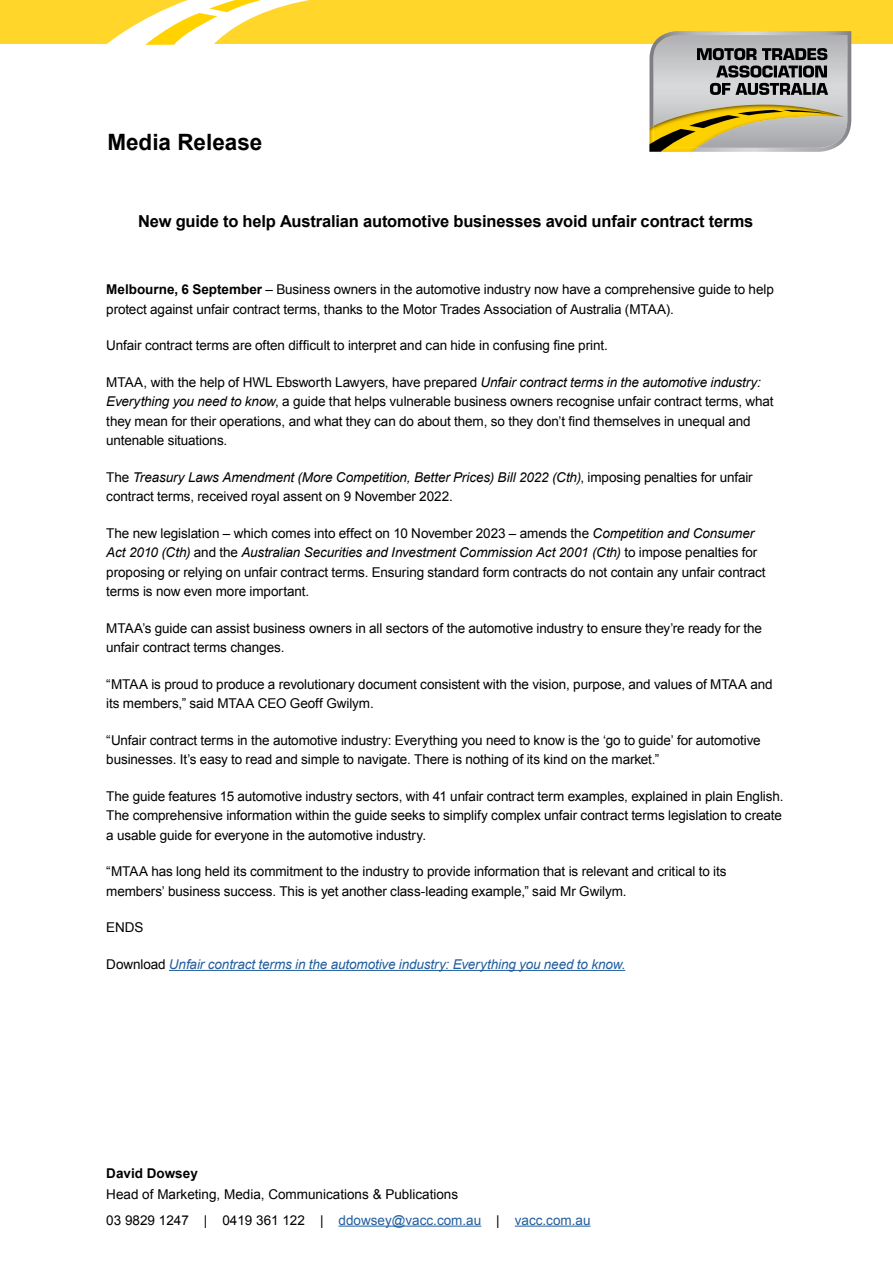
<style>
.page{position:relative;width:893px;height:1263px;background:#fff}
.page>*{position:absolute;margin:0;border:0;box-sizing:border-box;transform-origin:0 0}
.t1{font:700 22.5px "Arial";color:#000}
.t2{font:700 16.5px "Arial";letter-spacing:-.01em;color:#000}
.t3{font:13.5px/19.5px "Arial";letter-spacing:-.01em;color:#000}
.t4{font:italic 13.5px "Arial";letter-spacing:-.01em;color:#215e9e}
.t5{font:700 13.5px "Arial";color:#000}
.s1{font-weight:700}
.s2{font-style:italic}
.s3{font-style:normal;color:#000}
.s4{font-style:normal}
.s5{color:#215e9e}
</style>
<div class="page">
<hr style="left:338px;top:1225px;width:143px;height:1px;background:#215e9e">
<hr style="left:515px;top:1225px;width:76px;height:1px;background:#215e9e">
<hr style="left:169px;top:970px;width:456px;height:1px;background:#215e9e">
<div style="left:0;top:0;width:893px;height:44px;background:#ffd629"></div>
<svg style="left:107px;top:0;width:202px;height:45px"></svg>
<svg style="left:649px;top:31px;width:202px;height:121px"></svg>
<h1 class="t1" style="left:107px;top:127px;width:157px">Media Release</h1>
<p class="t2" style="left:138px;top:210px;width:617px">New guide to help Australian automotive businesses avoid unfair contract terms</p>
<p class="t3" style="left:106px;top:280px;width:669px"><span class="s1">Melbourne, 6 September</span> – Business owners in the automotive industry now have a comprehensive guide to help protect against unfair contract terms, thanks to the Motor Trades Association of Australia (MTAA).</p>
<p class="t3" style="left:106px;top:336px;width:503px">Unfair contract terms are often difficult to interpret and can hide in confusing fine print.</p>
<p class="t3" style="left:106px;top:372px;width:669px">MTAA, with the help of HWL Ebsworth Lawyers, have prepared <span class="s2">Unfair contract terms in the automotive industry:<br>Everything you need to know</span>, a guide that helps vulnerable business owners recognise unfair contract terms, what they mean for their operations, and what they can do about them, so they don’t find themselves in unequal and untenable situations.</p>
<p class="t3" style="left:106px;top:467px;width:648px">The <span class="s2">Treasury Laws Amendment (More Competition, Better Prices) Bill 2022 (Cth)</span>, imposing penalties for unfair contract terms, received royal assent on 9 November 2022.</p>
<p class="t3" style="left:106px;top:523px;width:661px">The new legislation – which comes into effect on 10 November 2023 – amends the <span class="s2">Competition and Consumer Act 2010 (Cth)</span> and the <span class="s2">Australian Securities and Investment Commission Act 2001 (Cth)</span> to impose penalties for proposing or relying on unfair contract terms. Ensuring standard form contracts do not contain any unfair contract terms is now even more important.</p>
<p class="t3" style="left:106px;top:618px;width:657px">MTAA’s guide can assist business owners in all sectors of the automotive industry to ensure they’re ready for the unfair contract terms changes.</p>
<p class="t3" style="left:106px;top:674px;width:668px">“MTAA is proud to produce a revolutionary document consistent with the vision, purpose, and values of MTAA and its members,” said MTAA CEO Geoff Gwilym.</p>
<p class="t3" style="left:106px;top:730px;width:656px">“Unfair contract terms in the automotive industry: Everything you need to know is the ‘go to guide’ for automotive businesses. It’s easy to read and simple to navigate. There is nothing of its kind on the market.”</p>
<p class="t3" style="left:106px;top:786px;width:679px;text-align:justify">The guide features 15 automotive industry sectors, with 41 unfair contract term examples, explained in plain English.<br>The comprehensive information within the guide seeks to simplify complex unfair contract terms legislation to create a usable guide for everyone in the automotive industry.</p>
<p class="t3" style="left:106px;top:862px;width:622px">“MTAA has long held its commitment to the industry to provide information that is relevant and critical to its members’ business success. This is yet another class-leading example,” said Mr Gwilym.</p>
<p class="t3" style="left:106px;top:918px;width:39px">ENDS</p>
<p class="t4" style="left:106px;top:955px;width:520px"><span class="s3">Download</span> Unfair contract terms in the automotive industry: Everything you need to know<span class="s4">.</span></p>
<p class="t5" style="left:106px;top:1165px;width:93px">David Dowsey</p>
<p class="t3" style="left:106px;top:1182px;width:486px;line-height:25.2px">Head of Marketing, Media, Communications &amp; Publications<br>03 9829 1247 | 0419 361 122 | <span class="s5">ddowsey@vacc.com.au</span> | <span class="s5">vacc.com.au</span></p>
</div>
